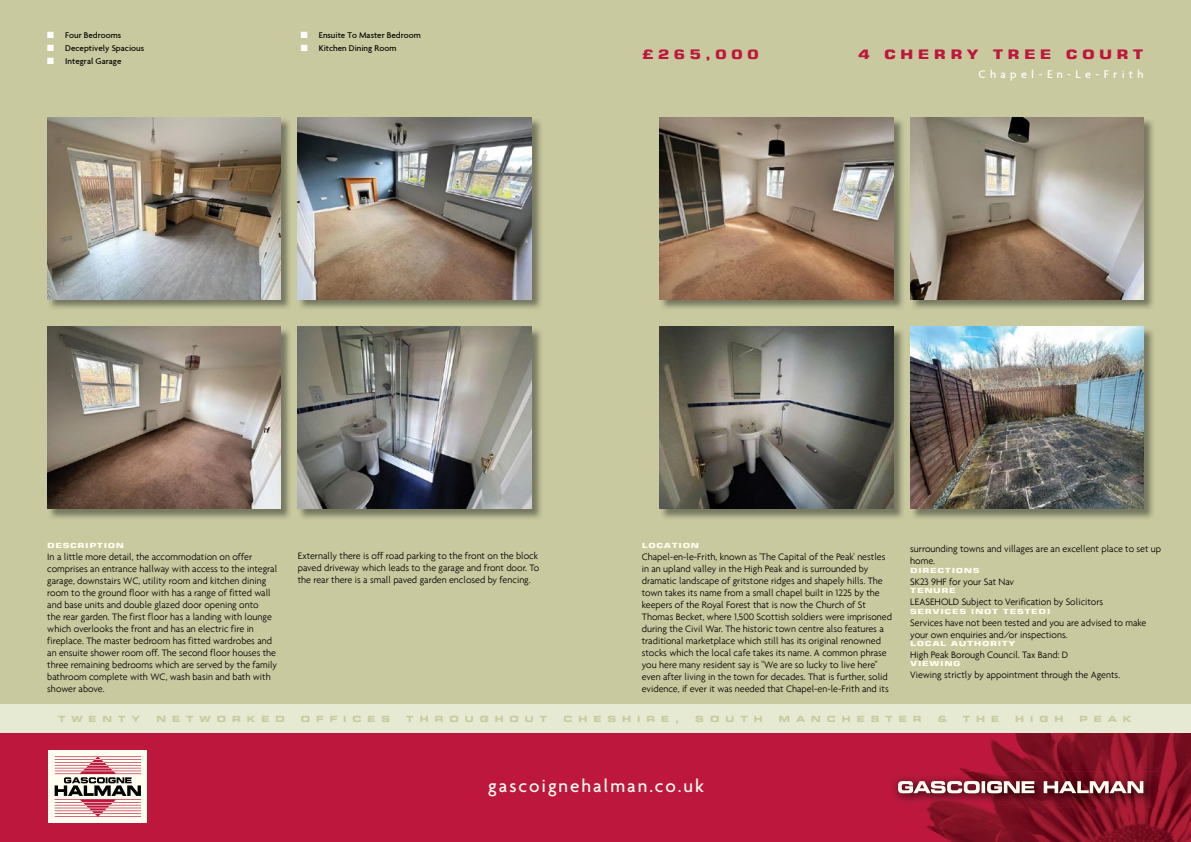
<style>
.page{position:relative;width:1191px;height:842px;background:#fff}
.page>*{position:absolute;margin:0;border:0;box-sizing:border-box;transform-origin:0 0}
.t1{font:500 19px "Agenda";letter-spacing:.1em;color:#fffef0}
.t2{font:700 13px "Square 721 BT";letter-spacing:.255em;color:#bd173e;scale:1.3 1}
.t3{font:500 12px "Agenda";letter-spacing:.36em;color:#fff}
.t4{font:300 10px/12px "Agenda";color:#000}
.t5{font:500 9px "Agenda";color:#000}
.t6{font:700 expanded 8.5px "Square 721 BT";letter-spacing:.705em;color:#c9c99f}
.t7{font:700 7px "Square 721 BT";letter-spacing:.06em;color:#fffef0;scale:1.4 1}
.s1{color:#fff}
</style>
<div class="page">
<div style="left:0;top:723px;width:1191px;height:119px;background:#bd173e"></div>
<img style="left:926px;top:733px;width:254px;height:93px">
<img style="left:894px;top:777px;width:32px;height:25px">
<img style="left:926px;top:771px;width:232px;height:37px">
<svg style="left:898px;top:781px;width:81px;height:12px"></svg>
<svg style="left:981px;top:781px;width:4px;height:12px"></svg>
<svg style="left:987px;top:781px;width:47px;height:12px"></svg>
<svg style="left:1043px;top:781px;width:100px;height:12px"></svg>
<div style="left:0;top:0;width:1191px;height:706px;background:#c9c99f"></div>
<div style="left:0;top:705px;width:1191px;height:28px;background:#e6ead3"></div>
<div style="left:49px;top:750px;width:98px;height:73px;background:#fffef0"></div>
<svg style="left:55px;top:756px;width:86px;height:61px"></svg>
<img style="left:48px;top:119px;width:242px;height:190px">
<img style="left:47px;top:118px;width:234px;height:181px">
<img style="left:298px;top:118px;width:243px;height:191px">
<img style="left:298px;top:118px;width:233px;height:181px">
<img style="left:48px;top:329px;width:242px;height:190px">
<img style="left:47px;top:327px;width:234px;height:181px">
<img style="left:298px;top:328px;width:243px;height:191px">
<img style="left:298px;top:327px;width:233px;height:181px">
<img style="left:911px;top:118px;width:242px;height:191px">
<img style="left:910px;top:118px;width:233px;height:181px">
<img style="left:660px;top:118px;width:243px;height:191px">
<img style="left:660px;top:118px;width:233px;height:181px">
<img style="left:911px;top:328px;width:242px;height:191px">
<img style="left:910px;top:327px;width:233px;height:181px">
<img style="left:660px;top:328px;width:243px;height:191px">
<img style="left:660px;top:327px;width:233px;height:181px">
<p class="t5" style="left:47px;top:30px;width:75px"><span class="s1">■</span> Four Bedrooms</p>
<p class="t5" style="left:47px;top:43px;width:98px"><span class="s1">■</span> Deceptively Spacious</p>
<p class="t5" style="left:47px;top:56px;width:76px"><span class="s1">■</span> Integral Garage</p>
<p class="t5" style="left:301px;top:30px;width:121px"><span class="s1">■</span> Ensuite To Master Bedroom</p>
<p class="t5" style="left:301px;top:43px;width:97px"><span class="s1">■</span> Kitchen Dining Room</p>
<h2 class="t2" style="left:642px;top:47px;width:91px">£265,000</h2>
<h2 class="t2" style="left:858px;top:47px;width:221px">4 CHERRY TREE COURT</h2>
<p class="t3" style="left:978px;top:67px;width:167px">Chapel-En-Le-Frith</p>
<p class="t7" style="left:47px;top:542px;width:56px">DESCRIPTION</p>
<p class="t4" style="left:47px;top:551px;width:231px">In a little more detail, the accommodation on offer comprises an entrance hallway with access to the integral garage, downstairs WC, utility room and kitchen dining room to the ground floor with has a range of fitted wall and base units and double glazed door opening onto<br>the rear garden. The first floor has a landing with lounge which overlooks the front and has an electric fire in fireplace. The master bedroom has fitted wardrobes and an ensuite shower room off. The second floor houses the three remaining bedrooms which are served by the family bathroom complete with WC, wash basin and bath with shower above.</p>
<p class="t4" style="left:298px;top:550px;width:243px;text-align:justify">Externally there is off road parking to the front on the block paved driveway which leads to the garage and front door. To the rear there is a small paved garden enclosed by fencing.</p>
<p class="t7" style="left:642px;top:542px;width:42px">LOCATION</p>
<p class="t4" style="left:642px;top:551px;width:252px">Chapel-en-le-Frith, known as 'The Capital of the Peak' nestles in an upland valley in the High Peak and is surrounded by dramatic landscape of gritstone ridges and shapely hills. The town takes its name from a small chapel built in 1225 by the keepers of the Royal Forest that is now the Church of St Thomas Becket, where 1,500 Scottish soldiers were imprisoned during the Civil War. The historic town centre also features a traditional marketplace which still has its original renowned stocks which the local cafe takes its name. A common phrase you here many resident say is "We are so lucky to live here" even after living in the town for decades. That is further, solid evidence, if ever it was needed that Chapel-en-le-Frith and its</p>
<p class="t4" style="left:910px;top:543px;width:252px">surrounding towns and villages are an excellent place to set up home.</p>
<p class="t7" style="left:910px;top:566px;width:51px">DIRECTIONS</p>
<p class="t4" style="left:910px;top:575px;width:105px">SK23 9HF for your Sat Nav</p>
<p class="t7" style="left:910px;top:586px;width:34px">TENURE</p>
<p class="t4" style="left:910px;top:596px;width:195px">LEASEHOLD Subject to Verification by Solicitors</p>
<p class="t7" style="left:910px;top:607px;width:102px">SERVICES (NOT TESTED)</p>
<p class="t4" style="left:910px;top:616px;width:238px">Services have not been tested and you are advised to make your own enquiries and/or inspections.</p>
<p class="t7" style="left:910px;top:639px;width:77px">LOCAL AUTHORITY</p>
<p class="t4" style="left:910px;top:649px;width:159px">High Peak Borough Council . Tax Band: D</p>
<p class="t7" style="left:910px;top:660px;width:37px">VIEWING</p>
<p class="t4" style="left:910px;top:669px;width:211px">Viewing strictly by appointment through the Agents.</p>
<p class="t6" style="left:58px;top:714px;width:84px">TWENTY</p>
<p class="t6" style="left:156px;top:714px;width:130px">NETWORKED</p>
<p class="t6" style="left:301px;top:714px;width:91px">OFFICES</p>
<p class="t6" style="left:406px;top:714px;width:143px">THROUGHOUT</p>
<p class="t6" style="left:563px;top:714px;width:117px">CHESHIRE,</p>
<p class="t6" style="left:695px;top:714px;width:69px">SOUTH</p>
<p class="t6" style="left:779px;top:714px;width:144px">MANCHESTER</p>
<p class="t6" style="left:937px;top:714px;width:10px">&amp;</p>
<p class="t6" style="left:962px;top:714px;width:38px">THE</p>
<p class="t6" style="left:1015px;top:714px;width:50px">HIGH</p>
<p class="t6" style="left:1079px;top:714px;width:54px">PEAK</p>
<h1 class="t1" style="left:488px;top:774px;width:217px">gascoignehalman.co.uk</h1>
</div>
